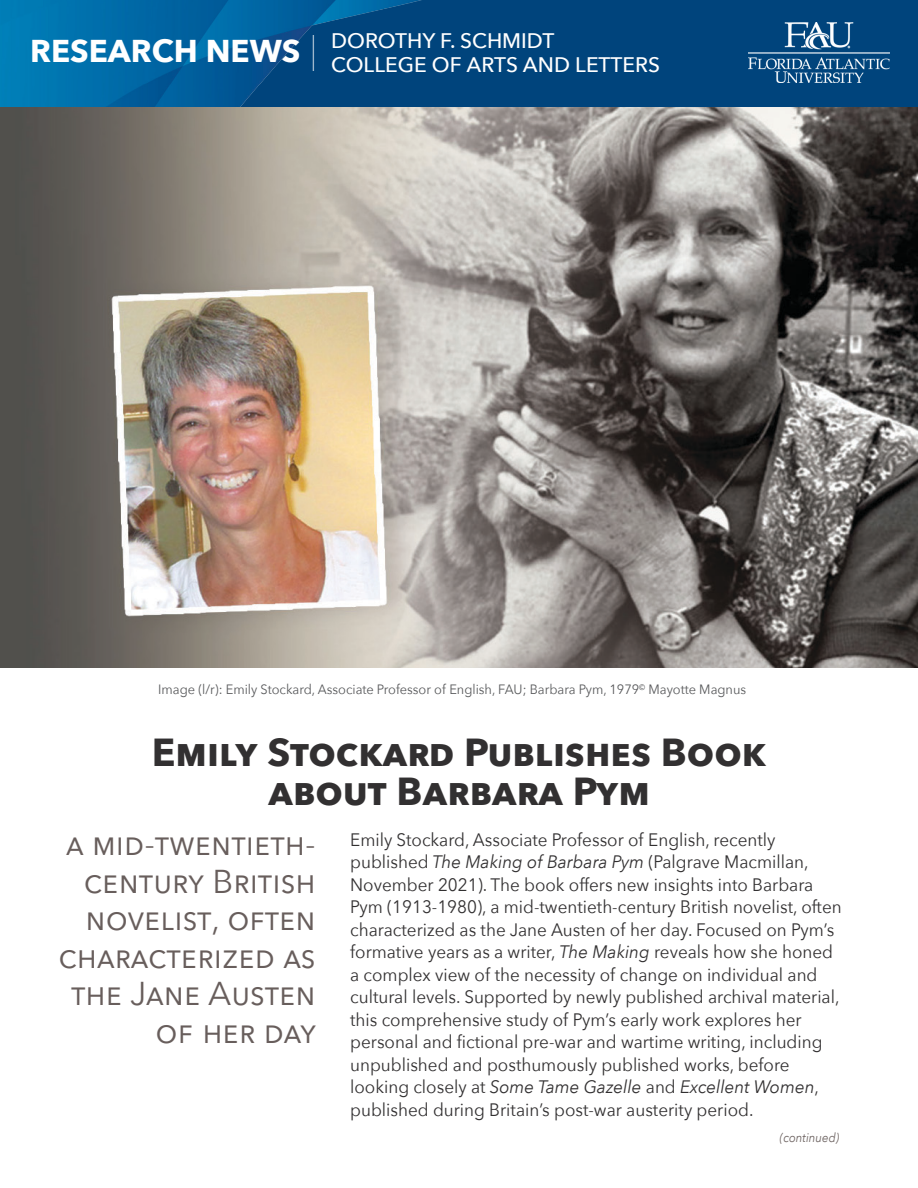
<style>
.page{position:relative;width:918px;height:1188px;background:#fff}
.page>*{position:absolute;margin:0;border:0;box-sizing:border-box;transform-origin:0 0}
.t1{font:700 39px/39px "Avenir Next";color:#323031;text-align:center}
.t2{font:33px/37.5px "Avenir Next";color:#685e5c;text-align:right}
.t3{font:700 31.5px "Avenir Next";color:#fff}
.t4{font:500 21px/24px "Avenir Next";color:#fff}
.t5{font:18px/22.5px "Avenir Next";color:#323031;scale:.95 1}
.t6{font:13.5px "Avenir Next";color:#58595b;scale:.95 1}
.t7{font:italic 12.75px "Avenir Next";color:#6d6361;scale:.9 1}
.s1{font-weight:200;font-size:36px}
.s2{font-style:italic}
</style>
<div class="page">
<div style="left:2px;top:0;width:916px;height:109px;background:#00447c"></div>
<img style="left:0;top:0;width:788px;height:108px">
<img style="left:749px;top:23px;width:140px;height:60px">
<img style="left:0;top:108px;width:918px;height:559px">
<p class="t3" style="left:30px;top:23px;width:289px">RESEARCH NEWS <span class="s1">|</span></p>
<p class="t4" style="left:331px;top:28px;width:330px">DOROTHY F. SCHMIDT<br>COLLEGE OF ARTS AND LETTERS</p>
<p class="t6" style="left:158px;top:678px;width:620px">Image (l/r): Emily Stockard, Associate Professor of English, FAU; Barbara Pym, 1979<sup>©</sup> Mayotte Magnus</p>
<p class="t1" style="left:152px;top:732px;width:616px">Emily Stockard Publishes Book about Barbara Pym</p>
<p class="t5" style="left:350px;top:827px;width:519px">Emily Stockard, Associate Professor of English, recently published <span class="s2">The Making of Barbara Pym</span> (Palgrave Macmillan, November 2021). The book offers new insights into Barbara Pym (1913-1980), a mid-twentieth-century British novelist, often characterized as the Jane Austen of her day. Focused on Pym’s formative years as a writer, <span class="s2">The Making</span> reveals how she honed a complex view of the necessity of change on individual and cultural levels. Supported by newly published archival material, this comprehensive study of Pym’s early work explores her personal and fictional pre-war and wartime writing, including unpublished and posthumously published works, before looking closely at <span class="s2">Some Tame Gazelle</span> and <span class="s2">Excellent Women</span>, published during Britain’s post-war austerity period.</p>
<p class="t7" style="left:780px;top:1127px;width:67px">(continued)</p>
<p class="t2" style="left:58px;top:824px;width:259px">a mid-twentieth&shy;century British novelist, often characterized as the Jane Austen of her day</p>
</div>
